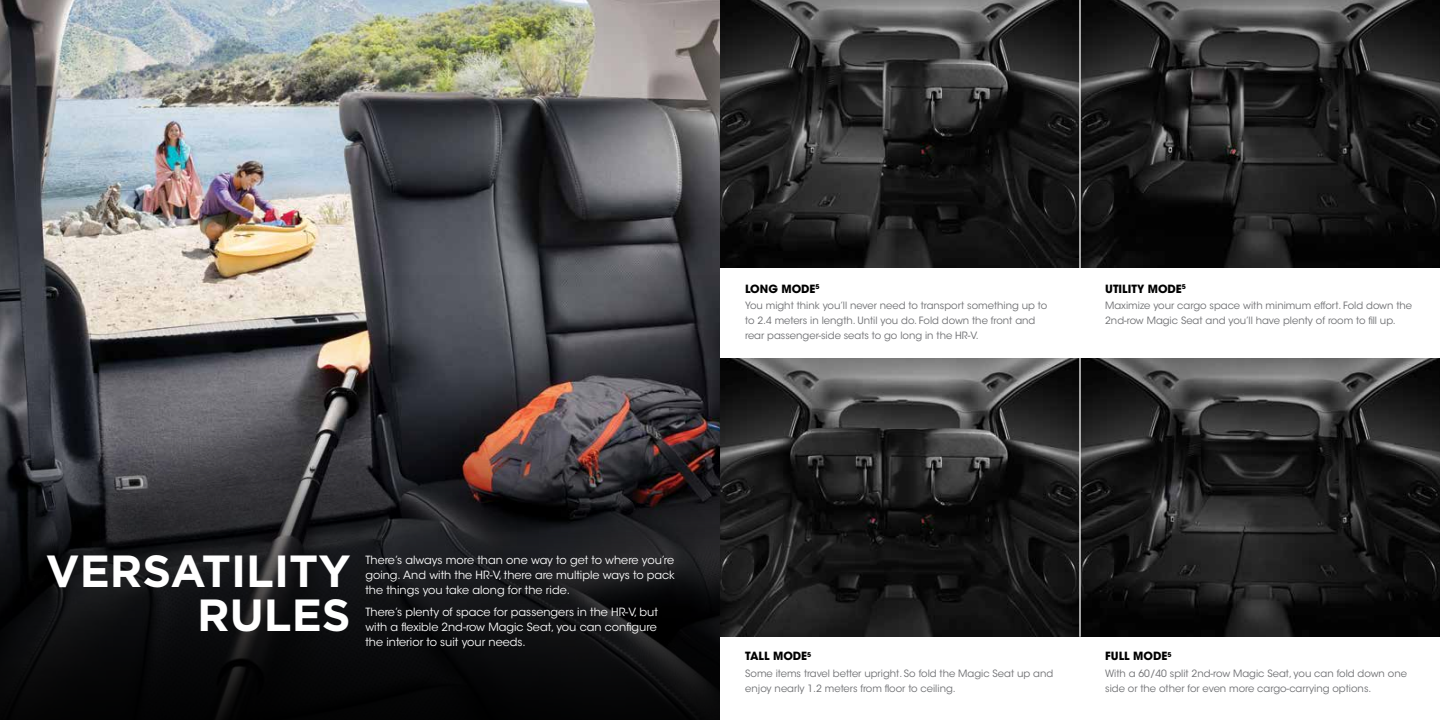
<style>
.page{position:relative;width:1440px;height:720px;background:#fff}
.page>*{position:absolute;margin:0;border:0;box-sizing:border-box;transform-origin:0 0}
.t1{font:700 45px/43.8px "Gotham";color:#fff;text-align:right}
.t2{font:11.25px/15px "ITC Avant Garde Std";color:#fff;text-align:justify}
.t3{font:700 11.25px "ITC Avant Garde Std";color:#000}
.t4{font:10px/15px "ITC Avant Garde Std";color:#6d6e71}
</style>
<div class="page">
<img style="left:0;top:0;width:720px;height:275px">
<img style="left:720px;top:358px;width:720px;height:279px">
<img style="left:720px;top:0;width:720px;height:268px">
<hr style="left:1079px;top:0;width:2px;height:270px;background:#fff">
<hr style="left:1079px;top:355px;width:2px;height:282px;background:#fff">
<svg style="left:0;top:275px;width:720px;height:445px;background:#323032"></svg>
<p class="t3" style="left:745px;top:281px;width:76px">LONG MODE<sup>5</sup></p>
<p class="t4" style="left:745px;top:298px;width:304px">You might think you’ll never need to transport something up to to 2.4 meters in length. Until you do. Fold down the front and rear passenger-side seats to go long in the HR-V.</p>
<p class="t3" style="left:1105px;top:281px;width:82px">UTILITY MODE<sup>5</sup></p>
<p class="t4" style="left:1105px;top:298px;width:309px">Maximize your cargo space with minimum effort. Fold down the<br>2nd-row Magic Seat and you’ll have plenty of room to fill up.</p>
<h1 class="t1" style="left:46px;top:548px;width:306px">VERSATILITY<br>RULES</h1>
<p class="t2" style="left:365px;top:553px;width:311px">There’s always more than one way to get to where you’re going. And with the HR-V, there are multiple ways to pack the things you take along for the ride.</p>
<p class="t2" style="left:365px;top:605px;width:294px">There’s plenty of space for passengers in the HR-V, but with a flexible 2nd-row Magic Seat, you can configure the interior to suit your needs.</p>
<p class="t3" style="left:745px;top:649px;width:68px">TALL MODE<sup>5</sup></p>
<p class="t4" style="left:745px;top:666px;width:310px">Some items travel better upright. So fold the Magic Seat up and enjoy nearly 1.2 meters from floor to ceiling.</p>
<p class="t3" style="left:1105px;top:649px;width:68px">FULL MODE<sup>5</sup></p>
<p class="t4" style="left:1105px;top:666px;width:303px">With a 60/40 split 2nd-row Magic Seat, you can fold down one side or the other for even more cargo-carrying options.</p>
</div>
